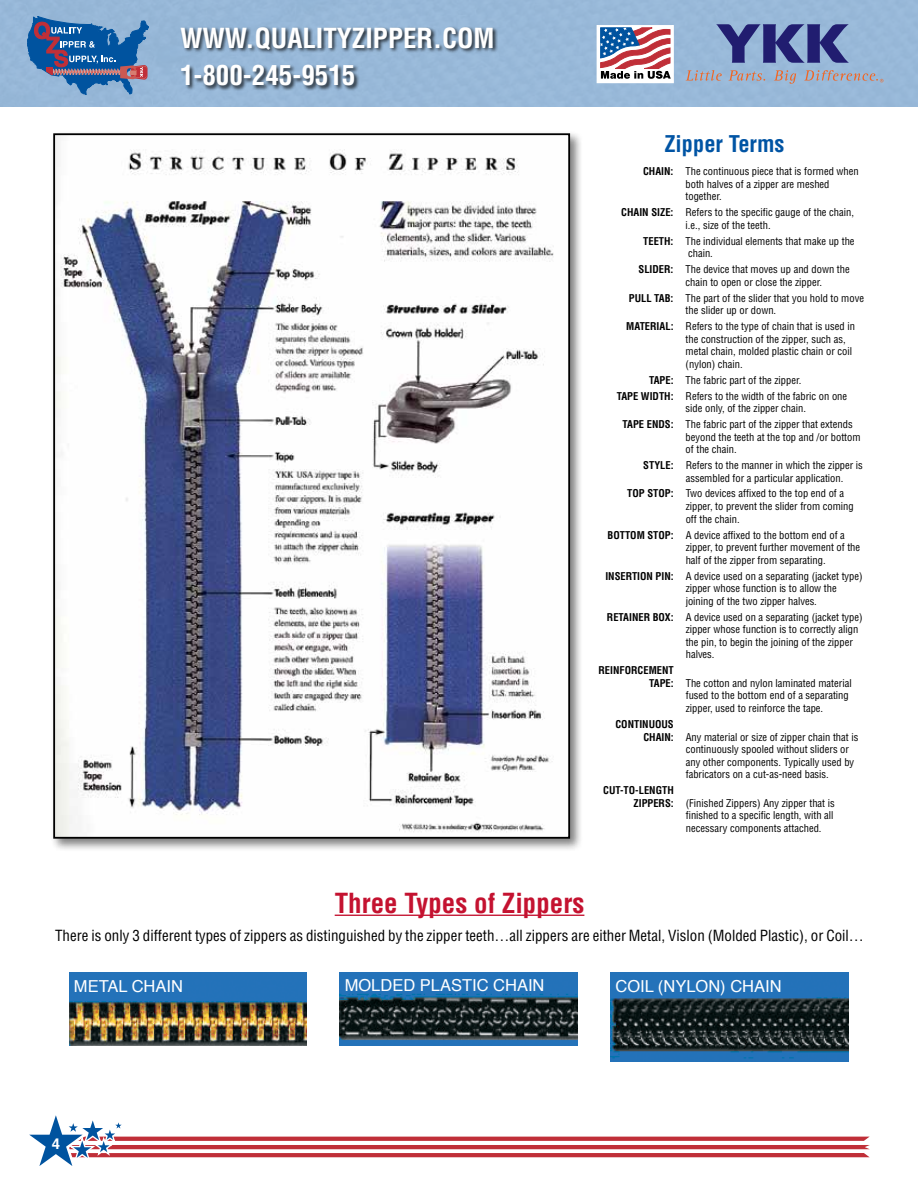
<style>
.page{position:relative;width:918px;height:1188px;background:#fff}
.page>*{position:absolute;margin:0;border:0;box-sizing:border-box;transform-origin:0 0}
.t1{font:700 condensed 27px/37.5px "Helvetica";color:#fff}
.t2{font:700 condensed 27px "Helvetica";color:#c41230}
.t3{font:700 condensed 22.5px "Helvetica";color:#0054a4}
.t4{font:16.5px "Helvetica";color:#fff}
.t5{font:condensed 15px "Helvetica";color:#000}
.t6{font:700 15px "Helvetica";color:#fff}
.t7{font:condensed 10.5px/12.6px "Helvetica";color:#000}
.t8{font:700 condensed 10.5px/12.6px "Helvetica";color:#000;text-align:right}
.s1{font-weight:700}
</style>
<div class="page">
<svg style="left:29px;top:1115px;width:841px;height:51px"></svg>
<div style="left:0;top:0;width:918px;height:107px;background:#98b8d8"></div>
<hr style="left:335px;top:915px;width:249px;height:1px;background:#c41230">
<svg style="left:27px;top:16px;width:122px;height:78px;background:#567bac"></svg>
<div style="left:180px;top:26px;width:318px;height:65px;background:#000;opacity:.75"></div>
<div style="left:50px;top:130px;width:533px;height:722px;background:#000;opacity:.5"></div>
<img style="left:56px;top:136px;width:511px;height:700px">
<div style="left:53px;top:133px;width:517px;height:706px;border:2px solid #000"></div>
<img style="left:69px;top:973px;width:238px;height:72px">
<img style="left:340px;top:973px;width:237px;height:72px">
<img style="left:610px;top:973px;width:238px;height:89px">
<svg style="left:716px;top:24px;width:133px;height:39px;background:#5967a1"></svg>
<svg style="left:686px;top:70px;width:36px;height:11px"></svg>
<svg style="left:774px;top:70px;width:22px;height:14px"></svg>
<svg style="left:728px;top:70px;width:37px;height:11px"></svg>
<svg style="left:804px;top:70px;width:80px;height:12px"></svg>
<div style="left:597px;top:26px;width:76px;height:57px;background:#fff"></div>
<svg style="left:600px;top:28px;width:71px;height:51px"></svg>
<div style="left:597px;top:25px;width:77px;height:58px;border:1px solid #fff"></div>
<h1 class="t1" style="left:180px;top:19px;width:316px">www.qualityzipper.com<br>1-800-245-9515</h1>
<h2 class="t3" style="left:664px;top:130px;width:122px">Zipper Terms</h2>
<p class="t7" style="left:686px;top:165px;width:175px;text-indent:-42px"><span class="s1">CHAIN:</span> The continuous piece that is formed when both halves of a zipper are meshed together.</p>
<p class="t8" style="left:585px;top:206px;width:22px">C</p>
<p class="t8" style="left:627px;top:206px;width:30px">HAIN SIZE</p>
<p class="t7" style="left:686px;top:206px;width:170px;text-indent:-15px"><span class="s1">:</span> Refers to the specific gauge of the chain, i.e., size of the teeth.</p>
<p class="t8" style="left:643px;top:235px;width:7px">TEET</p>
<p class="t7" style="left:688px;top:235px;width:168px;text-indent:-24px"><span class="s1">H:</span> The individual elements that make up the chain.</p>
<p class="t8" style="left:639px;top:263px;width:18px">SLIDER</p>
<p class="t7" style="left:686px;top:263px;width:166px;text-indent:-15px"><span class="s1">:</span> The device that moves up and down the chain to open or close the zipper.</p>
<p class="t7" style="left:686px;top:291px;width:180px;text-indent:-57px"><span class="s1">PULL TAB:</span> The part of the slider that you hold to move the slider up or down.</p>
<p class="t8" style="left:585px;top:320px;width:12px">MATERIA</p>
<p class="t7" style="left:686px;top:320px;width:171px;text-indent:-20px"><span class="s1">L:</span> Refers to the type of chain that is used in the construction of the zipper, such as, metal chain, molded plastic chain or coil (nylon) chain.</p>
<p class="t8" style="left:649px;top:374px;width:7px">TAPE</p>
<p class="t7" style="left:671px;top:374px;width:132px"><span class="s1">:</span> The fabric part of the zipper.</p>
<p class="t8" style="left:585px;top:389px;width:12px">TAPE</p>
<p class="t8" style="left:641px;top:389px;width:7px">WIDT</p>
<p class="t7" style="left:686px;top:389px;width:163px;text-indent:-21px"><span class="s1">H:</span> Refers to the width of the fabric on one side only, of the zipper chain.</p>
<p class="t8" style="left:585px;top:418px;width:13px">TAPE</p>
<p class="t8" style="left:647px;top:418px;width:7px">ENDS</p>
<p class="t7" style="left:686px;top:418px;width:176px;text-indent:-15px"><span class="s1">:</span> The fabric part of the zipper that extends beyond the teeth at the top and /or bottom of the chain.</p>
<p class="t7" style="left:686px;top:459px;width:179px;text-indent:-42px"><span class="s1">STYLE:</span> Refers to the manner in which the zipper is assembled for a particular application.</p>
<p class="t8" style="left:627px;top:487px;width:7px">TOP</p>
<p class="t8" style="left:647px;top:487px;width:7px">STOP</p>
<p class="t7" style="left:686px;top:487px;width:170px;text-indent:-15px"><span class="s1">:</span> Two devices affixed to the top end of a zipper, to prevent the slider from coming off the chain.</p>
<p class="t8" style="left:585px;top:528px;width:10px">BOTTOM</p>
<p class="t8" style="left:647px;top:528px;width:7px">STOP</p>
<p class="t7" style="left:686px;top:528px;width:176px;text-indent:-15px"><span class="s1">:</span> A device affixed to the bottom end of a zipper, to prevent further movement of the half of the zipper from separating.</p>
<p class="t8" style="left:585px;top:569px;width:8px">INSERTION</p>
<p class="t7" style="left:686px;top:569px;width:178px;text-indent:-30px"><span class="s1">PIN :</span> A device used on a separating (jacket type) zipper whose function is to allow the joining of the two zipper halves.</p>
<p class="t8" style="left:585px;top:610px;width:9px">RETAINER</p>
<p class="t7" style="left:686px;top:610px;width:178px;text-indent:-33px"><span class="s1">BOX:</span> A device used on a separating (jacket type) zipper whose function is to correctly align the pin, to begin the joining of the zipper halves.</p>
<p class="t8" style="left:585px;top:664px;width:20px">REINFORCEMENT<br>TAPE</p>
<p class="t7" style="left:686px;top:677px;width:167px;text-indent:-15px"><span class="s1">:</span> The cotton and nylon laminated material fused to the bottom end of a separating zipper, used to reinforce the tape.</p>
<p class="t8" style="left:585px;top:718px;width:33px;text-align:left">CONTINUOUS<br>C</p>
<p class="t7" style="left:686px;top:730px;width:174px;text-indent:-37px"><span class="s1">HAIN :</span> Any material or size of zipper chain that is continuously spooled without sliders or any other components. Typically used by fabricators on a cut-as-need basis.</p>
<p class="t8" style="left:585px;top:784px;width:10px">CUT</p>
<p class="t8" style="left:620px;top:784px;width:55px">-TO-LENGTH</p>
<p class="t8" style="left:585px;top:797px;width:12px">ZIPPERS</p>
<p class="t7" style="left:686px;top:797px;width:150px;text-align:justify;text-indent:-15px"><span class="s1">:</span> (Finished Zippers) Any zipper that is finished to a specific length, with all necessary components attached.</p>
<h1 class="t2" style="left:335px;top:886px;width:251px">Three Types of Zippers</h1>
<h3 class="t5" style="left:55px;top:927px;width:810px">There is only 3 different types of zippers as distinguished by the zipper teeth…all zippers are either Metal, Vislon (Molded Plastic), or Coil…</h3>
<h3 class="t4" style="left:74px;top:973px;width:111px">METAL CHAIN</h3>
<h3 class="t4" style="left:345px;top:973px;width:201px">MOLDED PLASTIC CHAIN</h3>
<h3 class="t4" style="left:615px;top:974px;width:168px">COIL (NYLON) CHAIN</h3>
<h3 class="t6" style="left:52px;top:1132px;width:10px">4</h3>
</div>
